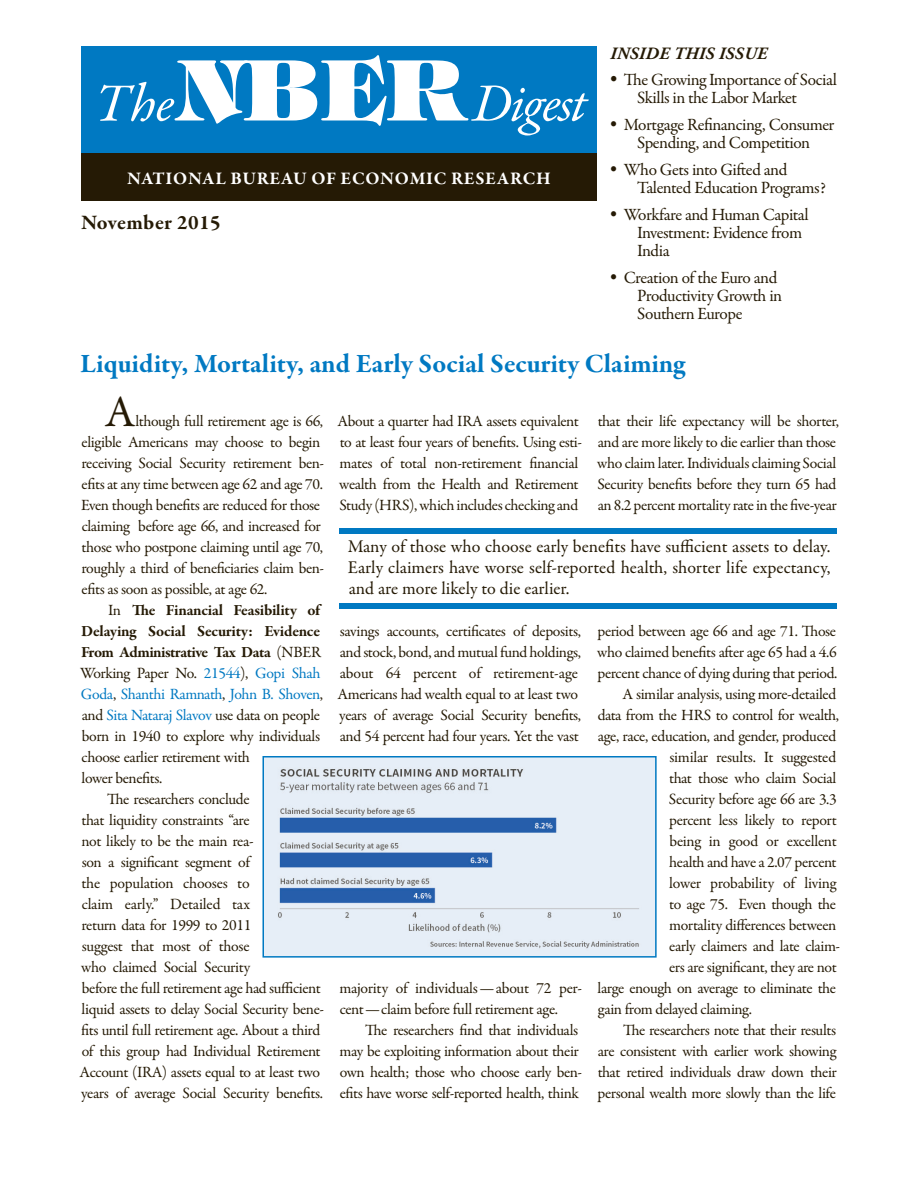
<style>
.page{position:relative;width:918px;height:1188px;background:#fff}
.page>*{position:absolute;margin:0;border:0;box-sizing:border-box;transform-origin:0 0}
.t1{font:italic 54px "Garamond Premr Pro";letter-spacing:-.035em;color:#fff}
.t2{font:45px "Garamond Premr Pro";color:#251a05}
.t3{font:700 27px "Garamond Premr Pro";color:#0079c2}
.t4{font:700 21px "Garamond Premr Pro";letter-spacing:.015em;color:#251a05}
.t5{font:18px/21px "Garamond Premr Pro";color:#251a05;text-align:justify}
.t6{font:700 18px "Garamond Premr Pro";letter-spacing:.04em;color:#fff}
.t7{font:17.25px/18px "Garamond Premr Pro";letter-spacing:-.03em;color:#251a05}
.t8{font:italic 700 17.25px "Adobe Garamond Pro";letter-spacing:.015em;color:#251a05}
.t9{font:15.75px/21px "Garamond Premr Pro";letter-spacing:-.025em;color:#251a05}
.t10{font:700 15.75px "Garamond Premr Pro";letter-spacing:-.02em;color:#251a05}
.t11{font:15.75px "Garamond Premr Pro";letter-spacing:-.03em;color:#0079c2}
.s1{font-family:"Tiffany Std";font-weight:800;font-style:normal;font-size:84px}
.s2{font-weight:400}
.s3{color:#0079c2}
.s4{color:#251a05}
</style>
<div class="page">
<div style="left:81px;top:46px;width:516px;height:108px;background:#0079c2"></div>
<div style="left:81px;top:153px;width:516px;height:48px;background:#251a05"></div>
<img style="left:265px;top:759px;width:389px;height:196px">
<div style="left:262px;top:756px;width:395px;height:202px;border:2px solid #0079c2"></div>
<div style="left:339px;top:528px;width:498px;height:6px;background:#0079c2"></div>
<div style="left:339px;top:603px;width:498px;height:6px;background:#0079c2"></div>
<h1 class="t1" style="left:95px;top:69px;width:494px">The<span class="s1">NBER</span>Digest</h1>
<p class="t6" style="left:127px;top:167px;width:425px">NATIONAL BUREAU OF ECONOMIC RESEARCH</p>
<h3 class="t4" style="left:81px;top:210px;width:141px">November 2015</h3>
<p class="t8" style="left:610px;top:44px;width:158px">INSIDE THIS ISSUE</p>
<p class="t7" style="left:637px;top:71px;width:201px;text-indent:-27px"><sup>•</sup> The Growing Importance of Social<br>Skills in the Labor Market</p>
<p class="t7" style="left:610px;top:116px;width:226px;text-align:center"><sup>•</sup> Mortgage Refinancing, Consumer<br>Spending, and Competition</p>
<p class="t7" style="left:637px;top:161px;width:190px;text-indent:-27px"><sup>•</sup> Who Gets into Gifted and<br>Talented Education Programs?</p>
<p class="t7" style="left:637px;top:206px;width:173px;text-indent:-27px"><sup>•</sup> Workfare and Human Capital<br>Investment: Evidence from<br>India</p>
<p class="t7" style="left:637px;top:269px;width:146px;text-indent:-27px"><sup>•</sup> Creation of the Euro and<br>Productivity Growth in<br>Southern Europe</p>
<h3 class="t3" style="left:80px;top:347px;width:607px">Liquidity, Mortality, and Early Social Security Claiming</h3>
<h2 class="t2" style="left:105px;top:385px;width:32px">A</h2>
<p class="t9" style="left:81px;top:411px;width:244px;text-indent:54px">lthough full retirement age is 66, eligible Americans may choose to begin receiving Social Security retirement ben&shy;efits at any time between age 62 and age 70.<br>Even though benefits are reduced for those claiming before age 66, and increased for those who postpone claiming until age 70, roughly a third of beneficiaries claim ben&shy;efits as soon as possible, at age 62.</p>
<p class="t10" style="left:108px;top:600px;width:213px"><span class="s2">In</span> The Financial Feasibility of</p>
<p class="t10" style="left:81px;top:621px;width:240px">Delaying Social Security: Evidence</p>
<p class="t10" style="left:81px;top:642px;width:241px">From Administrative Tax Data <span class="s2">(NBER</span></p>
<p class="t9" style="left:80px;top:663px;width:242px">Working Paper No. <span class="s3">21544</span>), <span class="s3">Gopi Shah</span></p>
<p class="t11" style="left:81px;top:684px;width:244px">Goda<span class="s4">,</span> Shanthi Ramnath<span class="s4">,</span> John B. Shoven<span class="s4">,</span></p>
<p class="t9" style="left:82px;top:705px;width:240px">and <span class="s3">Sita Nataraj Slavov</span> use data on people</p>
<p class="t9" style="left:82px;top:726px;width:240px">born in 1940 to explore why individuals</p>
<p class="t9" style="left:82px;top:747px;width:170px">choose earlier retirement with</p>
<p class="t9" style="left:82px;top:768px;width:82px">lower benefits.</p>
<p class="t9" style="left:107px;top:789px;width:144px">The researchers conclude</p>
<p class="t9" style="left:82px;top:810px;width:169px">that liquidity constraints “are</p>
<p class="t9" style="left:82px;top:831px;width:174px">not likely to be the main rea-</p>
<p class="t9" style="left:82px;top:852px;width:170px">son a significant segment of</p>
<p class="t9" style="left:82px;top:873px;width:170px">the population chooses to</p>
<p class="t9" style="left:82px;top:894px;width:170px">claim early.” Detailed tax</p>
<p class="t9" style="left:81px;top:915px;width:171px">return data for 1999 to 2011</p>
<p class="t9" style="left:82px;top:936px;width:169px">suggest that most of those</p>
<p class="t9" style="left:81px;top:957px;width:170px">who claimed Social Security</p>
<p class="t9" style="left:82px;top:978px;width:240px">before the full retirement age had sufficient</p>
<p class="t9" style="left:82px;top:999px;width:244px">liquid assets to delay Social Security bene-</p>
<p class="t9" style="left:81px;top:1020px;width:241px">fits until full retirement age. About a third</p>
<p class="t9" style="left:82px;top:1041px;width:241px">of this group had Individual Retirement</p>
<p class="t9" style="left:80px;top:1062px;width:242px">Account (IRA) assets equal to at least two</p>
<p class="t9" style="left:81px;top:1083px;width:243px">years of average Social Security benefits.</p>
<p class="t9" style="left:338px;top:411px;width:246px">About a quarter had IRA assets equivalent to at least four years of benefits. Using esti&shy;mates of total non-retirement financial wealth from the Health and Retirement Study (HRS), which includes checking and</p>
<p class="t9" style="left:597px;top:411px;width:243px">that their life expectancy will be shorter, and are more likely to die earlier than those who claim later. Individuals claiming Social Security benefits before they turn 65 had an 8.2 percent mortality rate in the five-year</p>
<p class="t5" style="left:348px;top:536px;width:484px">Many of those who choose early benefits have sufficient assets to delay.<br>Early claimers have worse self-reported health, shorter life expectancy, and are more likely to die earlier.</p>
<p class="t9" style="left:338px;top:621px;width:245px">savings accounts, certificates of deposits, and stock, bond, and mutual fund holdings, about 64 percent of retirement-age Americans had wealth equal to at least two years of average Social Security benefits, and 54 percent had four years. Yet the vast</p>
<p class="t9" style="left:340px;top:978px;width:244px">majority of individuals—about 72 per&shy;cent—claim before full retirement age.</p>
<p class="t9" style="left:340px;top:1020px;width:244px;text-indent:25px">The researchers find that individuals may be exploiting information about their own health; those who choose early ben&shy;efits have worse self-reported health, think</p>
<p class="t9" style="left:598px;top:621px;width:240px">period between age 66 and age 71. Those</p>
<p class="t9" style="left:597px;top:642px;width:241px">who claimed benefits after age 65 had a 4.6</p>
<p class="t9" style="left:598px;top:663px;width:241px">percent chance of dying during that period.</p>
<p class="t9" style="left:623px;top:684px;width:215px">A similar analysis, using more-detailed</p>
<p class="t9" style="left:598px;top:705px;width:243px">data from the HRS to control for wealth,</p>
<p class="t9" style="left:598px;top:726px;width:240px">age, race, education, and gender, produced</p>
<p class="t9" style="left:669px;top:747px;width:168px">similar results. It suggested</p>
<p class="t9" style="left:669px;top:768px;width:169px">that those who claim Social</p>
<p class="t9" style="left:669px;top:789px;width:169px">Security before age 66 are 3.3</p>
<p class="t9" style="left:669px;top:810px;width:169px">percent less likely to report</p>
<p class="t9" style="left:669px;top:831px;width:169px">being in good or excellent</p>
<p class="t9" style="left:669px;top:852px;width:169px">health and have a 2.07 percent</p>
<p class="t9" style="left:669px;top:873px;width:168px">lower probability of living</p>
<p class="t9" style="left:669px;top:894px;width:168px">to age 75. Even though the</p>
<p class="t9" style="left:669px;top:915px;width:169px">mortality differences between</p>
<p class="t9" style="left:669px;top:936px;width:172px">early claimers and late claim-</p>
<p class="t9" style="left:669px;top:957px;width:169px">ers are significant, they are not</p>
<p class="t9" style="left:598px;top:978px;width:240px">large enough on average to eliminate the</p>
<p class="t9" style="left:598px;top:999px;width:156px">gain from delayed claiming.</p>
<p class="t9" style="left:623px;top:1020px;width:215px">The researchers note that their results</p>
<p class="t9" style="left:598px;top:1041px;width:240px">are consistent with earlier work showing</p>
<p class="t9" style="left:598px;top:1062px;width:241px">that retired individuals draw down their</p>
<p class="t9" style="left:598px;top:1083px;width:240px">personal wealth more slowly than the life</p>
</div>
